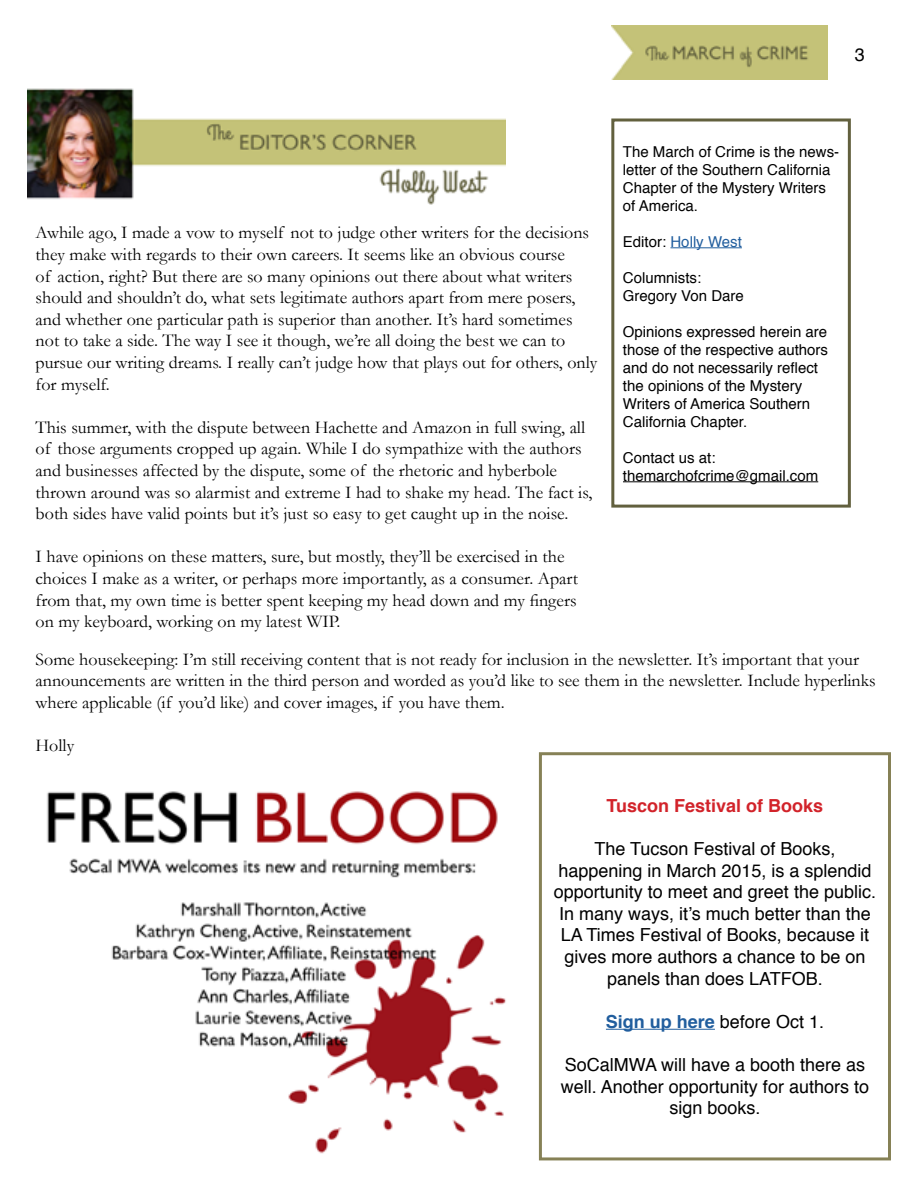
<style>
.page{position:relative;width:918px;height:1188px;background:#fff}
.page>*{position:absolute;margin:0;border:0;box-sizing:border-box;transform-origin:0 0}
.t1{font:18px/21.6px "Garamond";color:#000}
.t2{font:18px/21.6px "Helvetica";color:#000;text-align:center}
.t3{font:700 18px "Helvetica";color:#d2232a}
.t4{font:15px/18px "Helvetica";color:#000}
.t5{font:15px "Helvetica";color:#215e9e}
.s1{color:#000}
.s2{font-weight:700;color:#215e9e}
</style>
<div class="page">
<img style="left:611px;top:26px;width:216px;height:54px">
<hr style="left:670px;top:247px;width:72px;height:1px;background:#215e9e">
<hr style="left:623px;top:481px;width:195px;height:1px;background:#000">
<div style="left:611px;top:118px;width:240px;height:390px;border:3px solid #62603e"></div>
<img style="left:28px;top:88px;width:478px;height:116px">
<img style="left:47px;top:791px;width:459px;height:363px">
<hr style="left:606px;top:1029px;width:109px;height:1px;background:#215e9e">
<div style="left:539px;top:752px;width:352px;height:408px;border:3px solid #868156"></div>
<p class="t2" style="left:855px;top:44px;width:12px">3</p>
<p class="t4" style="left:623px;top:143px;width:218px">The March of Crime is the news&shy;letter of the Southern California<br>Chapter of the Mystery Writers of America.</p>
<p class="t5" style="left:623px;top:230px;width:120px"><span class="s1">Editor:</span> Holly West</p>
<p class="t4" style="left:623px;top:269px;width:122px">Columnists:<br>Gregory Von Dare</p>
<p class="t4" style="left:623px;top:323px;width:207px">Opinions expressed herein are those of the respective authors and do not necessarily reflect the opinions of the Mystery<br>Writers of America Southern<br>California Chapter.</p>
<p class="t4" style="left:623px;top:449px;width:197px">Contact us at: themarchofcrime@gmail.com</p>
<p class="t1" style="left:36px;top:222px;width:563px">Awhile ago, I made a vow to myself not to judge other writers for the decisions they make with regards to their own careers. It seems like an obvious course<br>of action, right? But there are so many opinions out there about what writers should and shouldn’t do, what sets legitimate authors apart from mere posers, and whether one particular path is superior than another. It’s hard sometimes not to take a side. The way I see it though, we’re all doing the best we can to pursue our writing dreams. I really can’t judge how that plays out for others, only for myself.</p>
<p class="t1" style="left:36px;top:416px;width:558px">This summer, with the dispute between Hachette and Amazon in full swing, all of those arguments cropped up again. While I do sympathize with the authors and businesses affected by the dispute, some of the rhetoric and hyberbole thrown around was so alarmist and extreme I had to shake my head. The fact is, both sides have valid points but it’s just so easy to get caught up in the noise.</p>
<p class="t1" style="left:36px;top:546px;width:544px">I have opinions on these matters, sure, but mostly, they’ll be exercised in the choices I make as a writer, or perhaps more importantly, as a consumer. Apart from that, my own time is better spent keeping my head down and my fingers on my keyboard, working on my latest WIP.</p>
<p class="t1" style="left:36px;top:648px;width:842px">Some housekeeping: I’m still receiving content that is not ready for inclusion in the newsletter. It’s important that your announcements are written in the third person and worded as you’d like to see them in the newsletter. Include hyperlinks where applicable (if you’d like) and cover images, if you have them.</p>
<p class="t1" style="left:36px;top:734px;width:40px">Holly</p>
<p class="t3" style="left:607px;top:791px;width:218px">Tuscon Festival of Books</p>
<p class="t2" style="left:554px;top:839px;width:324px">The Tucson Festival of Books, happening in March 2015, is a splendid opportunity to meet and greet the public.<br>In many ways, it’s much better than the LA Times Festival of Books, because it gives more authors a chance to be on panels than does LATFOB.</p>
<p class="t2" style="left:606px;top:1011px;width:220px"><span class="s2">Sign up here</span> before Oct 1.</p>
<p class="t2" style="left:561px;top:1055px;width:310px">SoCalMWA will have a booth there as well. Another opportunity for authors to sign books.</p>
</div>
